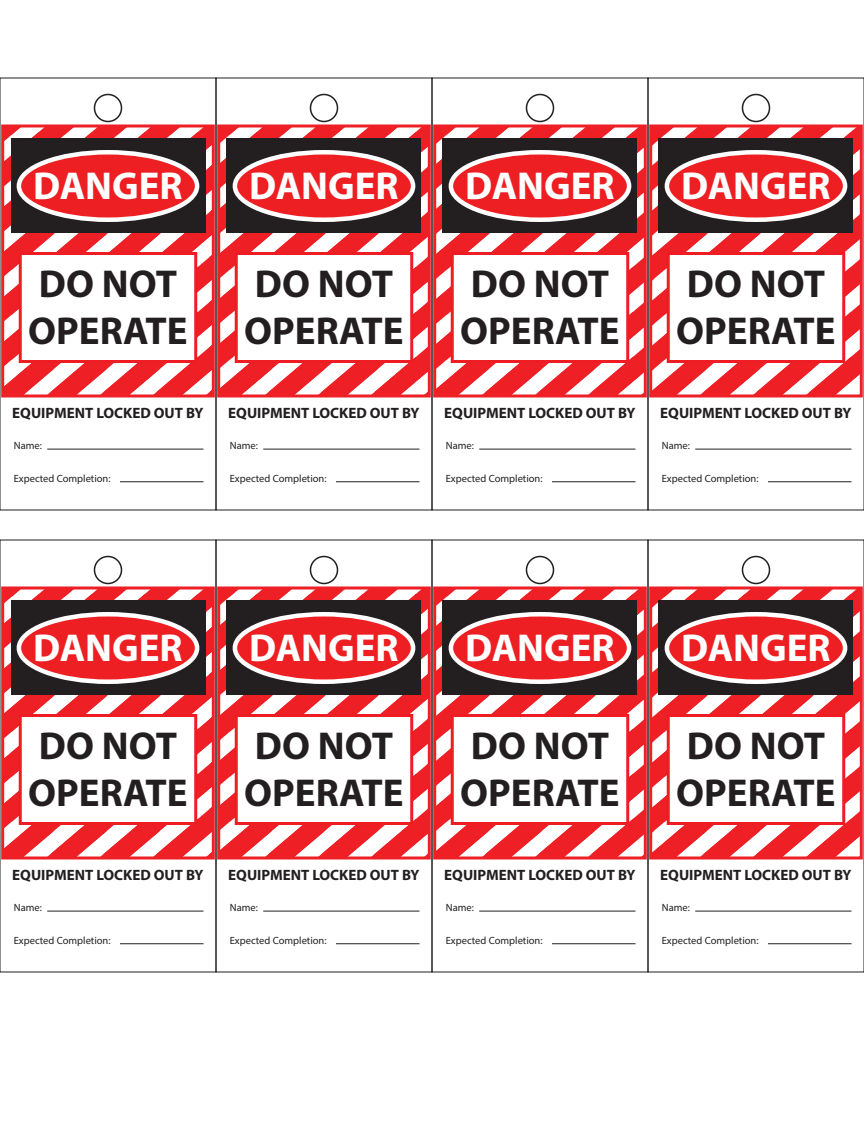
<style>
.page{position:relative;width:864px;height:1134px;background:#fff}
.page>*{position:absolute;margin:0;border:0;box-sizing:border-box;transform-origin:0 0}
.t1{font:700 39px/46.8px "Myriad Pro";color:#231f20}
.t2{font:700 39px "Myriad Pro";color:#fff}
.t3{font:700 15px "Myriad Pro";color:#231f20}
.t4{font:10.5px "Myriad Pro";color:#231f20}
</style>
<div class="page">
<div style="left:432px;top:78px;width:216px;height:432px;border:1px solid #231f20"></div>
<div style="left:526px;top:94px;width:28px;height:28px;border:2px solid #231f20;border-radius:50%"></div>
<svg style="left:433px;top:124px;width:214px;height:274px;fill:#ee1f25"></svg>
<hr style="left:479px;top:449px;width:157px;height:1px;background:#231f20">
<hr style="left:552px;top:481px;width:84px;height:1px;background:#231f20">
<div style="left:451px;top:252px;width:178px;height:111px;background:#fff;border:3px solid #ee1d23"></div>
<div style="left:443px;top:139px;width:194px;height:94px;background:#231f20"></div>
<div style="left:451px;top:152px;width:178px;height:68px;background:#ee1f23;border-radius:50%"></div>
<div style="left:449px;top:150px;width:182px;height:72px;border:4px solid #fff;border-radius:50%"></div>
<div style="left:216px;top:78px;width:216px;height:432px;border:1px solid #231f20"></div>
<div style="left:310px;top:94px;width:28px;height:28px;border:2px solid #231f20;border-radius:50%"></div>
<svg style="left:217px;top:124px;width:214px;height:274px;fill:#ee1f25"></svg>
<hr style="left:263px;top:449px;width:157px;height:1px;background:#231f20">
<hr style="left:336px;top:481px;width:84px;height:1px;background:#231f20">
<div style="left:235px;top:252px;width:178px;height:111px;background:#fff;border:3px solid #ee1d23"></div>
<div style="left:227px;top:139px;width:194px;height:94px;background:#231f20"></div>
<div style="left:235px;top:152px;width:178px;height:68px;background:#ee1f23;border-radius:50%"></div>
<div style="left:233px;top:150px;width:182px;height:72px;border:4px solid #fff;border-radius:50%"></div>
<div style="left:648px;top:78px;width:216px;height:432px;border:1px solid #231f20"></div>
<div style="left:742px;top:94px;width:28px;height:28px;border:2px solid #231f20;border-radius:50%"></div>
<svg style="left:649px;top:124px;width:214px;height:274px;fill:#ee1f25"></svg>
<hr style="left:695px;top:449px;width:157px;height:1px;background:#231f20">
<hr style="left:768px;top:481px;width:84px;height:1px;background:#231f20">
<div style="left:667px;top:252px;width:178px;height:111px;background:#fff;border:3px solid #ee1d23"></div>
<div style="left:659px;top:139px;width:194px;height:94px;background:#231f20"></div>
<div style="left:667px;top:152px;width:178px;height:68px;background:#ee1f23;border-radius:50%"></div>
<div style="left:665px;top:150px;width:182px;height:72px;border:4px solid #fff;border-radius:50%"></div>
<div style="left:0;top:78px;width:216px;height:432px;border:1px solid #231f20"></div>
<div style="left:94px;top:94px;width:28px;height:28px;border:2px solid #231f20;border-radius:50%"></div>
<svg style="left:1px;top:124px;width:214px;height:274px;fill:#ee1f25"></svg>
<hr style="left:47px;top:449px;width:157px;height:1px;background:#231f20">
<hr style="left:120px;top:481px;width:84px;height:1px;background:#231f20">
<div style="left:19px;top:252px;width:178px;height:111px;background:#fff;border:3px solid #ee1d23"></div>
<div style="left:11px;top:139px;width:194px;height:94px;background:#231f20"></div>
<div style="left:19px;top:152px;width:178px;height:68px;background:#ee1f23;border-radius:50%"></div>
<div style="left:17px;top:150px;width:182px;height:72px;border:4px solid #fff;border-radius:50%"></div>
<div style="left:432px;top:540px;width:216px;height:432px;border:1px solid #231f20"></div>
<div style="left:526px;top:556px;width:28px;height:28px;border:2px solid #231f20;border-radius:50%"></div>
<svg style="left:433px;top:586px;width:214px;height:274px;fill:#ee1f25"></svg>
<hr style="left:479px;top:911px;width:157px;height:1px;background:#231f20">
<hr style="left:552px;top:943px;width:84px;height:1px;background:#231f20">
<div style="left:451px;top:714px;width:178px;height:111px;background:#fff;border:3px solid #ee1d23"></div>
<div style="left:443px;top:601px;width:194px;height:94px;background:#231f20"></div>
<div style="left:451px;top:614px;width:178px;height:68px;background:#ee1f23;border-radius:50%"></div>
<div style="left:449px;top:612px;width:182px;height:72px;border:4px solid #fff;border-radius:50%"></div>
<div style="left:216px;top:540px;width:216px;height:432px;border:1px solid #231f20"></div>
<div style="left:310px;top:556px;width:28px;height:28px;border:2px solid #231f20;border-radius:50%"></div>
<svg style="left:217px;top:586px;width:214px;height:274px;fill:#ee1f25"></svg>
<hr style="left:263px;top:911px;width:157px;height:1px;background:#231f20">
<hr style="left:336px;top:943px;width:84px;height:1px;background:#231f20">
<div style="left:235px;top:714px;width:178px;height:111px;background:#fff;border:3px solid #ee1d23"></div>
<div style="left:227px;top:601px;width:194px;height:94px;background:#231f20"></div>
<div style="left:235px;top:614px;width:178px;height:68px;background:#ee1f23;border-radius:50%"></div>
<div style="left:233px;top:612px;width:182px;height:72px;border:4px solid #fff;border-radius:50%"></div>
<div style="left:648px;top:540px;width:216px;height:432px;border:1px solid #231f20"></div>
<div style="left:742px;top:556px;width:28px;height:28px;border:2px solid #231f20;border-radius:50%"></div>
<svg style="left:649px;top:586px;width:214px;height:274px;fill:#ee1f25"></svg>
<hr style="left:695px;top:911px;width:157px;height:1px;background:#231f20">
<hr style="left:768px;top:943px;width:84px;height:1px;background:#231f20">
<div style="left:667px;top:714px;width:178px;height:111px;background:#fff;border:3px solid #ee1d23"></div>
<div style="left:659px;top:601px;width:194px;height:94px;background:#231f20"></div>
<div style="left:667px;top:614px;width:178px;height:68px;background:#ee1f23;border-radius:50%"></div>
<div style="left:665px;top:612px;width:182px;height:72px;border:4px solid #fff;border-radius:50%"></div>
<div style="left:0;top:540px;width:216px;height:432px;border:1px solid #231f20"></div>
<div style="left:94px;top:556px;width:28px;height:28px;border:2px solid #231f20;border-radius:50%"></div>
<svg style="left:1px;top:586px;width:214px;height:274px;fill:#ee1f25"></svg>
<hr style="left:47px;top:911px;width:157px;height:1px;background:#231f20">
<hr style="left:120px;top:943px;width:84px;height:1px;background:#231f20">
<div style="left:19px;top:714px;width:178px;height:111px;background:#fff;border:3px solid #ee1d23"></div>
<div style="left:11px;top:601px;width:194px;height:94px;background:#231f20"></div>
<div style="left:19px;top:614px;width:178px;height:68px;background:#ee1f23;border-radius:50%"></div>
<div style="left:17px;top:612px;width:182px;height:72px;border:4px solid #fff;border-radius:50%"></div>
<h1 class="t2" style="left:33px;top:160px;width:151px">DANGER</h1>
<h1 class="t2" style="left:249px;top:160px;width:151px">DANGER</h1>
<h1 class="t2" style="left:465px;top:160px;width:151px">DANGER</h1>
<h1 class="t2" style="left:681px;top:160px;width:151px">DANGER</h1>
<h1 class="t1" style="left:28px;top:259px;width:161px">DO NOT<br>OPERATE</h1>
<h2 class="t3" style="left:12px;top:404px;width:193px">EQUIPMENT LOCKED OUT BY</h2>
<p class="t4" style="left:14px;top:439px;width:30px">Name:</p>
<p class="t4" style="left:14px;top:472px;width:98px">Expected Completion:</p>
<h1 class="t1" style="left:244px;top:259px;width:161px">DO NOT<br>OPERATE</h1>
<h2 class="t3" style="left:228px;top:404px;width:193px">EQUIPMENT LOCKED OUT BY</h2>
<p class="t4" style="left:230px;top:439px;width:30px">Name:</p>
<p class="t4" style="left:230px;top:472px;width:98px">Expected Completion:</p>
<h1 class="t1" style="left:460px;top:259px;width:161px">DO NOT<br>OPERATE</h1>
<h2 class="t3" style="left:444px;top:404px;width:193px">EQUIPMENT LOCKED OUT BY</h2>
<p class="t4" style="left:446px;top:439px;width:30px">Name:</p>
<p class="t4" style="left:446px;top:472px;width:98px">Expected Completion:</p>
<h1 class="t1" style="left:676px;top:259px;width:161px">DO NOT<br>OPERATE</h1>
<h2 class="t3" style="left:660px;top:404px;width:193px">EQUIPMENT LOCKED OUT BY</h2>
<p class="t4" style="left:662px;top:439px;width:30px">Name:</p>
<p class="t4" style="left:662px;top:472px;width:98px">Expected Completion:</p>
<h1 class="t2" style="left:33px;top:622px;width:151px">DANGER</h1>
<h1 class="t2" style="left:249px;top:622px;width:151px">DANGER</h1>
<h1 class="t2" style="left:465px;top:622px;width:151px">DANGER</h1>
<h1 class="t2" style="left:681px;top:622px;width:151px">DANGER</h1>
<h1 class="t1" style="left:28px;top:721px;width:161px">DO NOT<br>OPERATE</h1>
<h2 class="t3" style="left:12px;top:866px;width:193px">EQUIPMENT LOCKED OUT BY</h2>
<p class="t4" style="left:14px;top:901px;width:30px">Name:</p>
<p class="t4" style="left:14px;top:934px;width:98px">Expected Completion:</p>
<h1 class="t1" style="left:244px;top:721px;width:161px">DO NOT<br>OPERATE</h1>
<h2 class="t3" style="left:228px;top:866px;width:193px">EQUIPMENT LOCKED OUT BY</h2>
<p class="t4" style="left:230px;top:901px;width:30px">Name:</p>
<p class="t4" style="left:230px;top:934px;width:98px">Expected Completion:</p>
<h1 class="t1" style="left:460px;top:721px;width:161px">DO NOT<br>OPERATE</h1>
<h2 class="t3" style="left:444px;top:866px;width:193px">EQUIPMENT LOCKED OUT BY</h2>
<p class="t4" style="left:446px;top:901px;width:30px">Name:</p>
<p class="t4" style="left:446px;top:934px;width:98px">Expected Completion:</p>
<h1 class="t1" style="left:676px;top:721px;width:161px">DO NOT<br>OPERATE</h1>
<h2 class="t3" style="left:660px;top:866px;width:193px">EQUIPMENT LOCKED OUT BY</h2>
<p class="t4" style="left:662px;top:901px;width:30px">Name:</p>
<p class="t4" style="left:662px;top:934px;width:98px">Expected Completion:</p>
</div>
